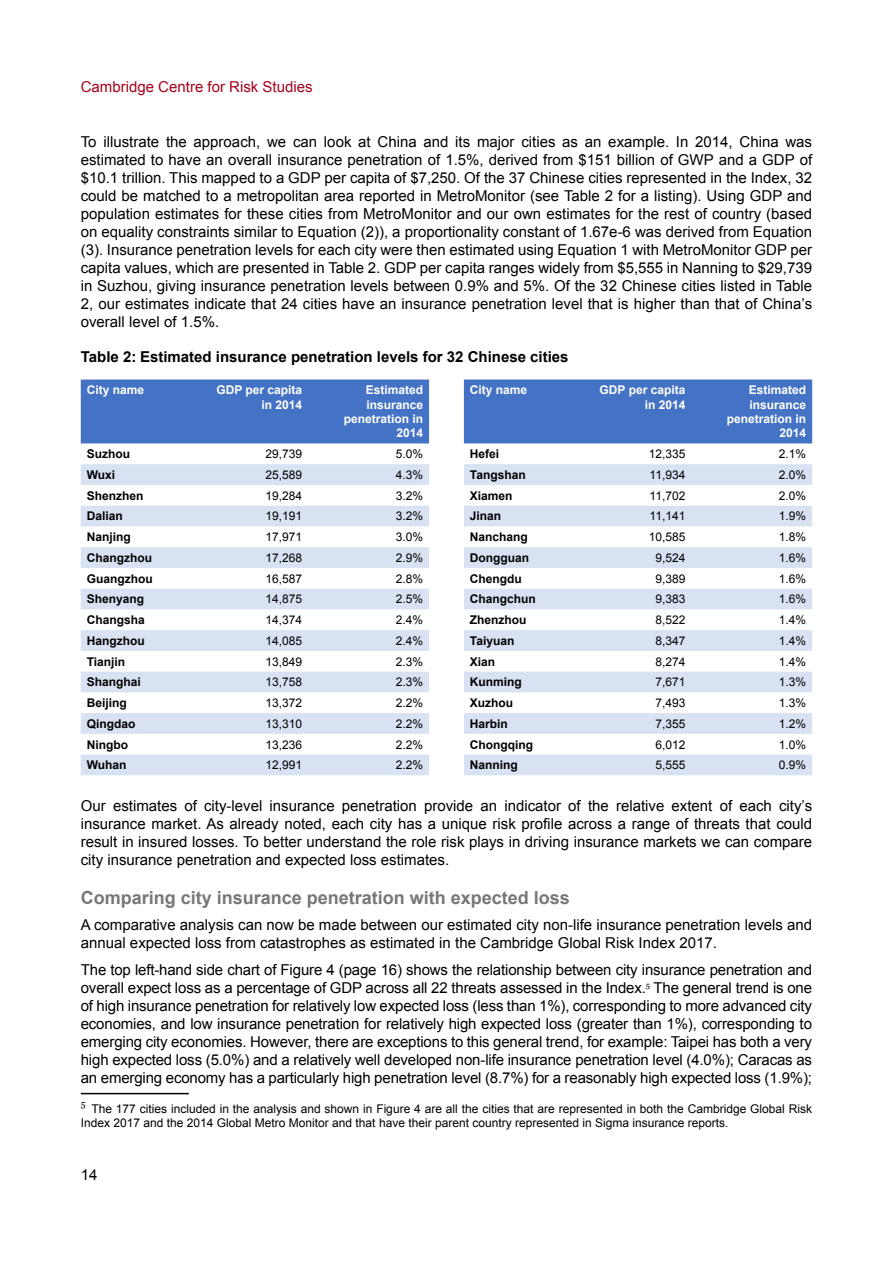
<style>
.page{position:relative;width:893px;height:1263px;background:#fff}
.page>*{position:absolute;margin:0;border:0;box-sizing:border-box;transform-origin:0 0}
.t1{font:700 18px "Arial";color:#777}
.t2{font:15px/18px "Arial";color:#000;text-align:justify}
.t3{font:700 15px "Arial";color:#000}
.t4{font:15px "Arial";color:#a8001b}
.t5{font:12px/14.4px "Arial";color:#000}
.t6{font:700 12px "Arial";color:#000}
.t7{font:700 12px/14.4px "Arial";color:#fff;text-align:right}
</style>
<div class="page">
<hr style="left:81px;top:1093px;width:108px;height:1px;background:#000">
<div style="left:81px;top:379px;width:348px;height:64px;background:#4472c4"></div>
<svg style="left:81px;top:464px;width:348px;height:311px;fill:#d9e2f3"></svg>
<div style="left:464px;top:379px;width:348px;height:64px;background:#4472c4"></div>
<svg style="left:464px;top:464px;width:348px;height:311px;fill:#d9e2f3"></svg>
<p class="t4" style="left:81px;top:77px;width:233px">Cambridge Centre for Risk Studies</p>
<p class="t2" style="left:81px;top:133px;width:733px">To illustrate the approach, we can look at China and its major cities as an example. In 2014, China was estimated to have an overall insurance penetration of 1.5%, derived from $151 billion of GWP and a GDP of $10.1 trillion. This mapped to a GDP per capita of $7,250. Of the 37 Chinese cities represented in the Index, 32 could be matched to a metropolitan area reported in MetroMonitor (see Table 2 for a listing). Using GDP and population estimates for these cities from MetroMonitor and our own estimates for the rest of country (based on equality constraints similar to Equation (2)), a proportionality constant of 1.67e-6 was derived from Equation (3). Insurance penetration levels for each city were then estimated using Equation 1 with MetroMonitor GDP per capita values, which are presented in Table 2. GDP per capita ranges widely from $5,555 in Nanning to $29,739 in Suzhou, giving insurance penetration levels between 0.9% and 5%. Of the 32 Chinese cities listed in Table 2, our estimates indicate that 24 cities have an insurance penetration level that is higher than that of China’s overall level of 1.5%.</p>
<p class="t3" style="left:81px;top:347px;width:489px">Table 2: Estimated insurance penetration levels for 32 Chinese cities</p>
<p class="t7" style="left:87px;top:383px;width:59px">City name</p>
<p class="t7" style="left:216px;top:383px;width:87px">GDP per capita in 2014</p>
<p class="t7" style="left:344px;top:383px;width:81px">Estimated insurance penetration in<br>2014</p>
<p class="t6" style="left:87px;top:446px;width:45px">Suzhou</p>
<p class="t5" style="left:266px;top:447px;width:38px">29,739</p>
<p class="t5" style="left:396px;top:447px;width:29px">5.0%</p>
<p class="t6" style="left:87px;top:467px;width:30px">Wuxi</p>
<p class="t5" style="left:266px;top:468px;width:38px">25,589</p>
<p class="t5" style="left:396px;top:468px;width:29px">4.3%</p>
<p class="t6" style="left:87px;top:487px;width:58px">Shenzhen</p>
<p class="t5" style="left:266px;top:488px;width:38px">19,284</p>
<p class="t5" style="left:396px;top:488px;width:29px">3.2%</p>
<p class="t6" style="left:87px;top:508px;width:38px">Dalian</p>
<p class="t5" style="left:266px;top:509px;width:38px">19,191</p>
<p class="t5" style="left:396px;top:509px;width:29px">3.2%</p>
<p class="t6" style="left:87px;top:529px;width:46px">Nanjing</p>
<p class="t5" style="left:266px;top:530px;width:38px">17,971</p>
<p class="t5" style="left:396px;top:530px;width:29px">3.0%</p>
<p class="t6" style="left:87px;top:550px;width:67px">Changzhou</p>
<p class="t5" style="left:266px;top:551px;width:38px">17,268</p>
<p class="t5" style="left:396px;top:551px;width:29px">2.9%</p>
<p class="t6" style="left:87px;top:570px;width:67px">Guangzhou</p>
<p class="t5" style="left:266px;top:571px;width:38px">16,587</p>
<p class="t5" style="left:396px;top:571px;width:29px">2.8%</p>
<p class="t6" style="left:87px;top:591px;width:59px">Shenyang</p>
<p class="t5" style="left:266px;top:592px;width:38px">14,875</p>
<p class="t5" style="left:396px;top:592px;width:29px">2.5%</p>
<p class="t6" style="left:87px;top:612px;width:60px">Changsha</p>
<p class="t5" style="left:266px;top:613px;width:38px">14,374</p>
<p class="t5" style="left:396px;top:613px;width:29px">2.4%</p>
<p class="t6" style="left:87px;top:633px;width:59px">Hangzhou</p>
<p class="t5" style="left:266px;top:633px;width:38px">14,085</p>
<p class="t5" style="left:396px;top:633px;width:29px">2.4%</p>
<p class="t6" style="left:87px;top:653px;width:40px">Tianjin</p>
<p class="t5" style="left:266px;top:654px;width:38px">13,849</p>
<p class="t5" style="left:396px;top:654px;width:29px">2.3%</p>
<p class="t6" style="left:87px;top:674px;width:56px">Shanghai</p>
<p class="t5" style="left:266px;top:675px;width:38px">13,758</p>
<p class="t5" style="left:396px;top:675px;width:29px">2.3%</p>
<p class="t6" style="left:87px;top:695px;width:42px">Beijing</p>
<p class="t5" style="left:266px;top:696px;width:38px">13,372</p>
<p class="t5" style="left:396px;top:696px;width:29px">2.2%</p>
<p class="t6" style="left:87px;top:716px;width:50px">Qingdao</p>
<p class="t5" style="left:266px;top:716px;width:38px">13,310</p>
<p class="t5" style="left:396px;top:716px;width:29px">2.2%</p>
<p class="t6" style="left:87px;top:736px;width:43px">Ningbo</p>
<p class="t5" style="left:266px;top:737px;width:38px">13,236</p>
<p class="t5" style="left:396px;top:737px;width:29px">2.2%</p>
<p class="t6" style="left:87px;top:757px;width:41px">Wuhan</p>
<p class="t5" style="left:266px;top:758px;width:38px">12,991</p>
<p class="t5" style="left:396px;top:758px;width:29px">2.2%</p>
<p class="t7" style="left:470px;top:383px;width:59px">City name</p>
<p class="t7" style="left:600px;top:383px;width:87px">GDP per capita in 2014</p>
<p class="t7" style="left:727px;top:383px;width:81px">Estimated insurance penetration in<br>2014</p>
<p class="t6" style="left:470px;top:446px;width:31px">Hefei</p>
<p class="t5" style="left:649px;top:447px;width:38px">12,335</p>
<p class="t5" style="left:779px;top:447px;width:29px">2.1%</p>
<p class="t6" style="left:470px;top:467px;width:57px">Tangshan</p>
<p class="t5" style="left:650px;top:468px;width:37px">11,934</p>
<p class="t5" style="left:779px;top:468px;width:29px">2.0%</p>
<p class="t6" style="left:470px;top:487px;width:44px">Xiamen</p>
<p class="t5" style="left:650px;top:488px;width:37px">11,702</p>
<p class="t5" style="left:779px;top:488px;width:29px">2.0%</p>
<p class="t6" style="left:470px;top:508px;width:33px">Jinan</p>
<p class="t5" style="left:650px;top:509px;width:37px">11,141</p>
<p class="t5" style="left:779px;top:509px;width:29px">1.9%</p>
<p class="t6" style="left:470px;top:529px;width:60px">Nanchang</p>
<p class="t5" style="left:649px;top:530px;width:38px">10,585</p>
<p class="t5" style="left:779px;top:530px;width:29px">1.8%</p>
<p class="t6" style="left:470px;top:550px;width:61px">Dongguan</p>
<p class="t5" style="left:655px;top:551px;width:32px">9,524</p>
<p class="t5" style="left:779px;top:551px;width:29px">1.6%</p>
<p class="t6" style="left:470px;top:570px;width:53px">Chengdu</p>
<p class="t5" style="left:655px;top:571px;width:32px">9,389</p>
<p class="t5" style="left:779px;top:571px;width:29px">1.6%</p>
<p class="t6" style="left:470px;top:591px;width:67px">Changchun</p>
<p class="t5" style="left:655px;top:592px;width:32px">9,383</p>
<p class="t5" style="left:779px;top:592px;width:29px">1.6%</p>
<p class="t6" style="left:470px;top:612px;width:58px">Zhenzhou</p>
<p class="t5" style="left:655px;top:613px;width:32px">8,522</p>
<p class="t5" style="left:779px;top:613px;width:29px">1.4%</p>
<p class="t6" style="left:470px;top:633px;width:46px">Taiyuan</p>
<p class="t5" style="left:655px;top:633px;width:32px">8,347</p>
<p class="t5" style="left:779px;top:633px;width:29px">1.4%</p>
<p class="t6" style="left:470px;top:653px;width:27px">Xian</p>
<p class="t5" style="left:655px;top:654px;width:32px">8,274</p>
<p class="t5" style="left:779px;top:654px;width:29px">1.4%</p>
<p class="t6" style="left:470px;top:674px;width:53px">Kunming</p>
<p class="t5" style="left:655px;top:675px;width:32px">7,671</p>
<p class="t5" style="left:779px;top:675px;width:29px">1.3%</p>
<p class="t6" style="left:470px;top:695px;width:45px">Xuzhou</p>
<p class="t5" style="left:655px;top:696px;width:32px">7,493</p>
<p class="t5" style="left:779px;top:696px;width:29px">1.3%</p>
<p class="t6" style="left:470px;top:716px;width:40px">Harbin</p>
<p class="t5" style="left:655px;top:716px;width:32px">7,355</p>
<p class="t5" style="left:779px;top:716px;width:29px">1.2%</p>
<p class="t6" style="left:470px;top:736px;width:65px">Chongqing</p>
<p class="t5" style="left:655px;top:737px;width:32px">6,012</p>
<p class="t5" style="left:779px;top:737px;width:29px">1.0%</p>
<p class="t6" style="left:470px;top:757px;width:49px">Nanning</p>
<p class="t5" style="left:655px;top:758px;width:32px">5,555</p>
<p class="t5" style="left:779px;top:758px;width:29px">0.9%</p>
<p class="t2" style="left:81px;top:797px;width:733px">Our estimates of city-level insurance penetration provide an indicator of the relative extent of each city’s insurance market. As already noted, each city has a unique risk profile across a range of threats that could result in insured losses. To better understand the role risk plays in driving insurance markets we can compare city insurance penetration and expected loss estimates.</p>
<p class="t1" style="left:81px;top:885px;width:491px">Comparing city insurance penetration with expected loss</p>
<p class="t2" style="left:81px;top:916px;width:733px">A comparative analysis can now be made between our estimated city non-life insurance penetration levels and annual expected loss from catastrophes as estimated in the Cambridge Global Risk Index 2017.</p>
<p class="t2" style="left:81px;top:961px;width:733px">The top left-hand side chart of Figure 4 (page 16) shows the relationship between city insurance penetration and overall expect loss as a percentage of GDP across all 22 threats assessed in the Index.<sup>5</sup> The general trend is one of high insurance penetration for relatively low expected loss (less than 1%), corresponding to more advanced city economies, and low insurance penetration for relatively high expected loss (greater than 1%), corresponding to emerging city economies. However, there are exceptions to this general trend, for example: Taipei has both a very high expected loss (5.0%) and a relatively well developed non-life insurance penetration level (4.0%); Caracas as an emerging economy has a particularly high penetration level (8.7%) for a reasonably high expected loss (1.9%);</p>
<p class="t5" style="left:81px;top:1101px;width:733px"><sup>5</sup> The 177 cities included in the analysis and shown in Figure 4 are all the cities that are represented in both the Cambridge Global Risk<br>Index 2017 and the 2014 Global Metro Monitor and that have their parent country represented in Sigma insurance reports.</p>
<p class="t2" style="left:81px;top:1166px;width:18px">14</p>
</div>
